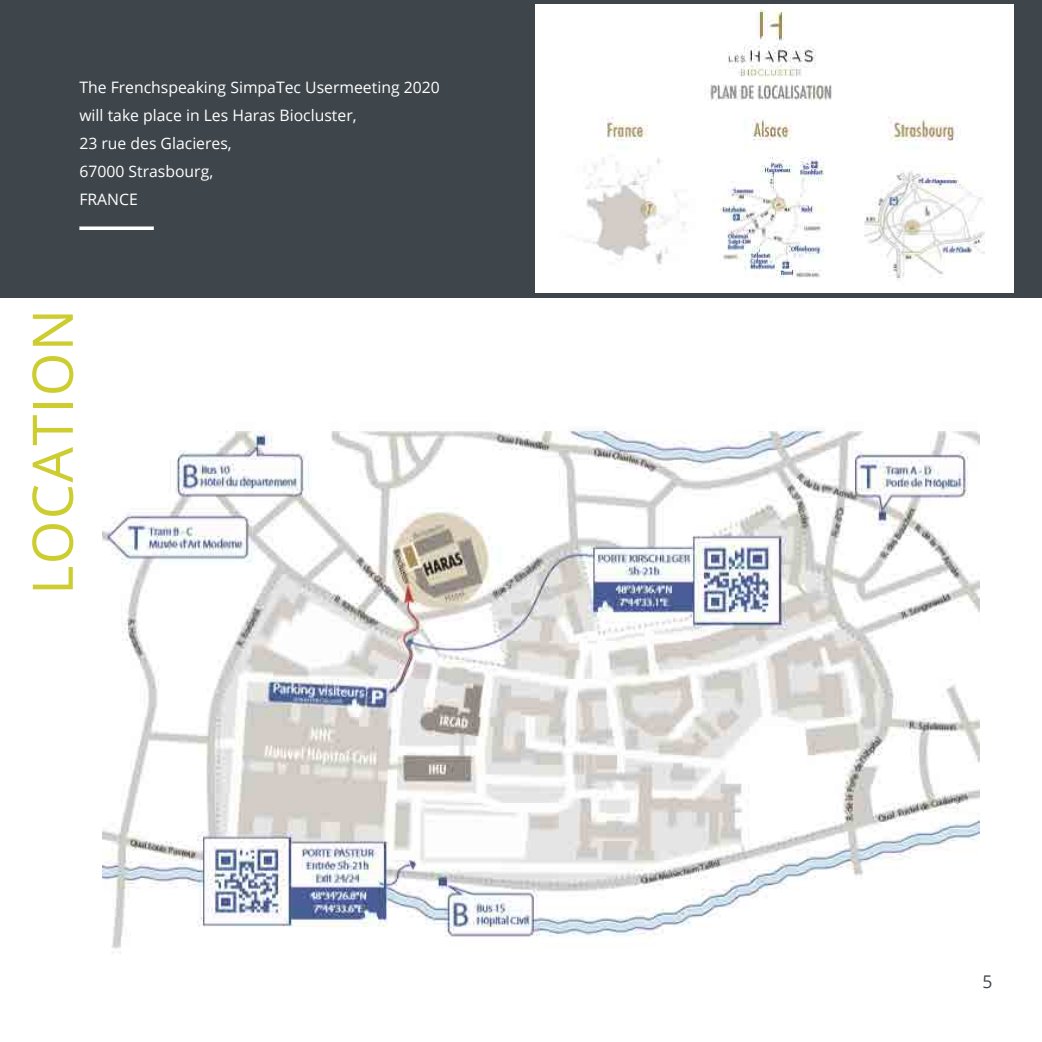
<style>
.page{position:relative;width:1042px;height:1042px;background:#fff}
.page>*{position:absolute;margin:0;border:0;box-sizing:border-box;transform-origin:0 0}
.t1{font:56px "Open Sans";letter-spacing:.025em;color:#cdcd30}
.t2{font:17.5px "Open Sans";color:#3e474d}
.t3{font:15.75px/28px "Open Sans";color:#fff}
</style>
<div class="page">
<div style="left:0;top:0;width:1042px;height:298px;background:#3e464c"></div>
<svg style="left:79px;top:226px;width:75px;height:4px"></svg>
<img style="left:102px;top:430px;width:877px;height:523px">
<img style="left:535px;top:5px;width:478px;height:288px">
<p class="t3" style="left:79px;top:73px;width:362px">The Frenchspeaking SimpaTec Usermeeting 2020 will take place in Les Haras Biocluster,<br>23 rue des Glacieres,<br>67000 Strasbourg,<br>FRANCE</p>
<h1 class="t1" style="left:14px;top:595px;width:287px;rotate:-90deg">LOCATION</h1>
<p class="t2" style="left:982px;top:969px;width:12px">5</p>
</div>
